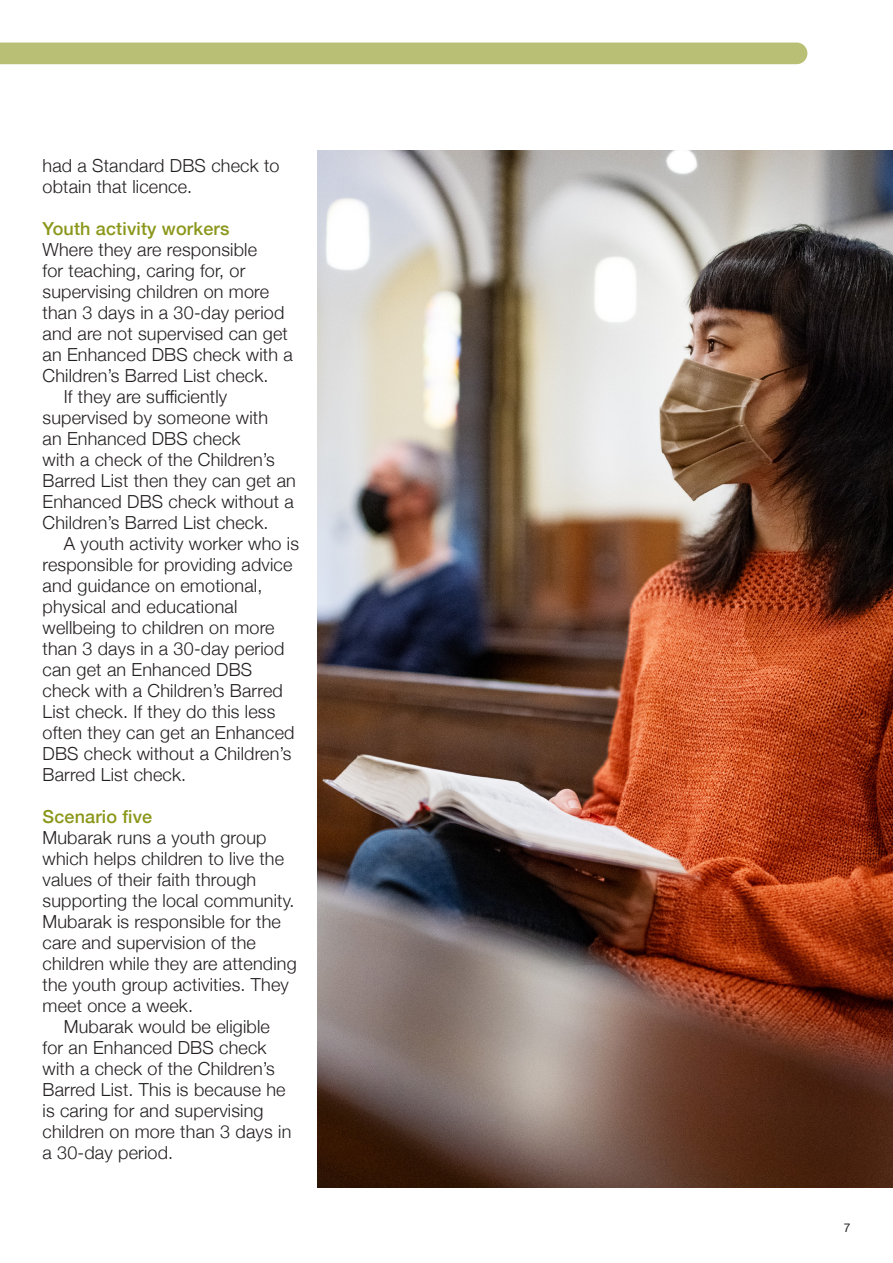
<style>
.page{position:relative;width:893px;height:1263px;background:#fff}
.page>*{position:absolute;margin:0;border:0;box-sizing:border-box;transform-origin:0 0}
.t1{font:300 18px/21px "Helvetica Neue";letter-spacing:.01em;color:#231f20}
.t2{font:500 18px "Helvetica Neue";letter-spacing:.01em;color:#8b971b}
.t3{font:12px "Helvetica Neue";color:#231f20}
</style>
<div class="page">
<div style="left:0;top:43px;width:807px;height:21px;background:#b9c076"></div>
<img style="left:318px;top:151px;width:575px;height:1036px">
<p class="t1" style="left:43px;top:153px;width:239px">had a Standard DBS check to obtain that licence.</p>
<p class="t2" style="left:43px;top:214px;width:188px">Youth activity workers</p>
<p class="t1" style="left:43px;top:237px;width:252px">Where they are responsible<br>for teaching, caring for, or supervising children on more than 3 days in a 30-day period and are not supervised can get an Enhanced DBS check with a<br>Children’s Barred List check.</p>
<p class="t1" style="left:43px;top:384px;width:255px;text-indent:21px">If they are sufficiently supervised by someone with<br>an Enhanced DBS check<br>with a check of the Children’s<br>Barred List then they can get an<br>Enhanced DBS check without a<br>Children’s Barred List check.</p>
<p class="t1" style="left:43px;top:531px;width:258px;text-indent:21px">A youth activity worker who is responsible for providing advice and guidance on emotional, physical and educational wellbeing to children on more than 3 days in a 30-day period can get an Enhanced DBS check with a Children’s Barred<br>List check. If they do this less often they can get an Enhanced<br>DBS check without a Children’s<br>Barred List check.</p>
<p class="t2" style="left:43px;top:802px;width:111px">Scenario five</p>
<p class="t1" style="left:43px;top:825px;width:256px">Mubarak runs a youth group which helps children to live the values of their faith through supporting the local community.<br>Mubarak is responsible for the care and supervision of the children while they are attending the youth group activities. They meet once a week.</p>
<p class="t1" style="left:43px;top:1014px;width:250px;text-indent:21px">Mubarak would be eligible for an Enhanced DBS check with a check of the Children’s<br>Barred List. This is because he is caring for and supervising children on more than 3 days in a 30-day period.</p>
<p class="t3" style="left:844px;top:1219px;width:8px">7</p>
</div>
